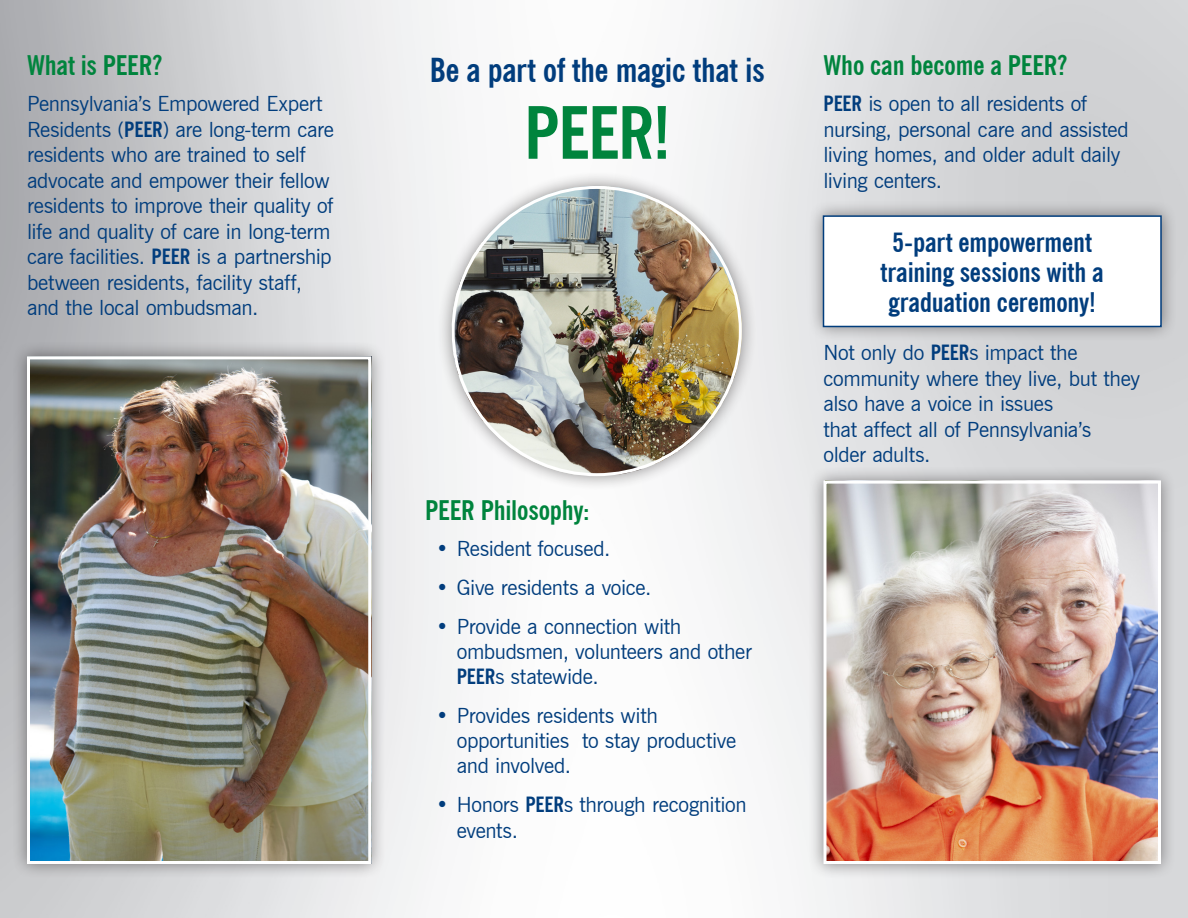
<style>
.page{position:relative;width:1188px;height:918px;background:#fff}
.page>*{position:absolute;margin:0;border:0;box-sizing:border-box;transform-origin:0 0}
.t1{font:700 condensed 72px "News Gothic BT";color:#00843d}
.t2{font:700 condensed 33px "News Gothic BT";letter-spacing:-.005em;color:#013d7d}
.t3{font:700 condensed 27px/30px "News Gothic BT";letter-spacing:-.005em;color:#013d7d;text-align:center}
.t4{font:700 condensed 27px "News Gothic BT";letter-spacing:-.01em;color:#00843d}
.t5{font:21px/25.5px "News Gothic BT";letter-spacing:-.015em;color:#013d7d}
.s1{font-weight:700;font-stretch:condensed}
</style>
<div class="page">
<div style="left:12px;top:341px;width:374px;height:539px;background:#231f20;opacity:.5"></div>
<img style="left:31px;top:360px;width:336px;height:500px">
<div style="left:27px;top:356px;width:344px;height:508px;border:3px solid #fff"></div>
<div style="left:808px;top:465px;width:369px;height:415px;background:#231f20;opacity:.5"></div>
<img style="left:828px;top:485px;width:329px;height:375px">
<div style="left:824px;top:481px;width:337px;height:383px;border:3px solid #fff"></div>
<div style="left:807px;top:200px;width:370px;height:143px;background:#231f20;opacity:.5"></div>
<div style="left:824px;top:216px;width:337px;height:110px;background:#fff"></div>
<div style="left:823px;top:215px;width:339px;height:112px;border:2px solid #013d7d"></div>
<div style="left:436px;top:171px;width:321px;height:320px;background:#231f20;opacity:.5"></div>
<img style="left:452px;top:186px;width:290px;height:288px">
<p class="t4" style="left:27px;top:48px;width:136px">What is PEER?</p>
<p class="t5" style="left:27px;top:91px;width:309px">Pennsylvania’s Empowered Expert Residents (<span class="s1">PEER</span>) are long-term care residents who are trained to self advocate and empower their fellow residents to improve their quality of life and quality of care in long-term care facilities. <span class="s1">PEER</span> is a partnership between residents, facility staff, and the local ombudsman.</p>
<h2 class="t2" style="left:430px;top:50px;width:336px">Be a part of the magic that is</h2>
<h1 class="t1" style="left:524px;top:89px;width:148px">PEER!</h1>
<p class="t4" style="left:425px;top:494px;width:166px">PEER Philosophy:</p>
<p class="t5" style="left:436px;top:536px;width:176px">• Resident focused.</p>
<p class="t5" style="left:436px;top:575px;width:217px">• Give residents a voice.</p>
<p class="t5" style="left:457px;top:613px;width:297px;text-indent:-21px">• Provide a connection with ombudsmen, volunteers and other<br><span class="s1">PEER</span>s statewide.</p>
<p class="t5" style="left:457px;top:703px;width:281px;text-indent:-21px">• Provides residents with opportunities to stay productive and involved.</p>
<p class="t5" style="left:457px;top:792px;width:291px;text-indent:-21px">• Honors <span class="s1">PEER</span>s through recognition events.</p>
<p class="t4" style="left:824px;top:48px;width:245px">Who can become a PEER?</p>
<p class="t5" style="left:824px;top:91px;width:307px"><span class="s1">PEER</span> is open to all residents of nursing, personal care and assisted living homes, and older adult daily living centers.</p>
<p class="t3" style="left:881px;top:227px;width:225px">5-part empowerment training sessions with a graduation ceremony!</p>
<p class="t5" style="left:824px;top:340px;width:318px">Not only do <span class="s1">PEER</span>s impact the community where they live, but they also have a voice in issues<br>that affect all of Pennsylvania’s<br>older adults.</p>
</div>
